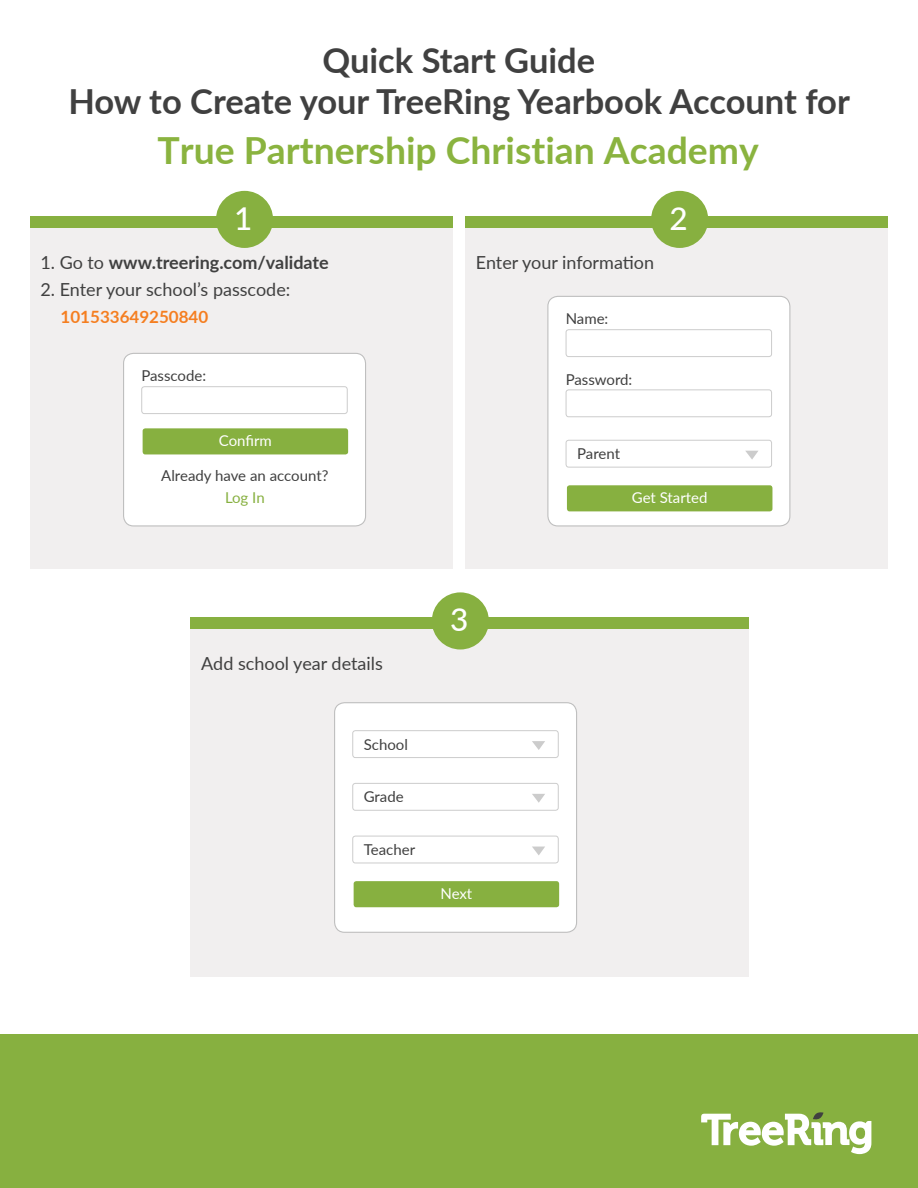
<style>
.page{position:relative;width:918px;height:1188px;background:#fff}
.page>*{position:absolute;margin:0;border:0;box-sizing:border-box;transform-origin:0 0}
.t1{font:700 37.35px "Lato";color:#8ab33f}
.t2{font:700 34.5px/41.4px "Lato";color:#404040;text-align:center}
.t3{font:500 31.5px "Lato";color:#fff}
.t4{font:18px "Lato";color:#404040}
.t5{font:700 18px "Lato";color:#404040}
.t6{font:700 16.95px "Lato";color:#f57e20}
.t7{font:15px "Lato";color:#404040}
.t8{font:15px "Lato";color:#fff}
.t9{font:15px "Lato";color:#87b040}
.s1{font-weight:400}
</style>
<div class="page">
<div style="left:30px;top:226px;width:423px;height:342px;background:#f1efef"></div>
<div style="left:465px;top:226px;width:423px;height:343px;background:#f1efef"></div>
<div style="left:0;top:1035px;width:918px;height:153px;background:#87b040"></div>
<svg style="left:701px;top:1112px;width:170px;height:42px"></svg>
<div style="left:190px;top:622px;width:559px;height:355px;background:#f1efef"></div>
<div style="left:30px;top:216px;width:423px;height:12px;background:#87b040"></div>
<div style="left:190px;top:617px;width:559px;height:12px;background:#87b040"></div>
<div style="left:465px;top:216px;width:423px;height:12px;background:#87b040"></div>
<div style="left:216px;top:191px;width:57px;height:57px;background:#87b040;border-radius:50%"></div>
<div style="left:432px;top:592px;width:57px;height:58px;background:#87b040;border-radius:50%"></div>
<div style="left:651px;top:191px;width:57px;height:57px;background:#87b040;border-radius:50%"></div>
<div style="left:124px;top:353px;width:242px;height:173px;background:#fff;border-radius:10px"></div>
<div style="left:123px;top:353px;width:243px;height:174px;border:1px solid #bfbfbf;border-radius:10px"></div>
<div style="left:548px;top:296px;width:242px;height:230px;background:#fff;border-radius:10px"></div>
<div style="left:547px;top:296px;width:243px;height:231px;border:1px solid #bfbfbf;border-radius:10px"></div>
<div style="left:335px;top:703px;width:242px;height:229px;background:#fff;border-radius:10px"></div>
<div style="left:334px;top:702px;width:243px;height:231px;border:1px solid #bfbfbf;border-radius:10px"></div>
<div style="left:141px;top:386px;width:207px;height:28px;border:1px solid #ccc;border-radius:3px"></div>
<div style="left:143px;top:428px;width:205px;height:26px;background:#87b040;border-radius:3px"></div>
<div style="left:566px;top:329px;width:206px;height:28px;border:1px solid #ccc;border-radius:3px"></div>
<div style="left:566px;top:389px;width:206px;height:28px;border:1px solid #ccc;border-radius:3px"></div>
<div style="left:566px;top:440px;width:206px;height:28px;border:1px solid #ccc;border-radius:3px"></div>
<div style="left:352px;top:836px;width:207px;height:27px;border:1px solid #ccc;border-radius:3px"></div>
<div style="left:352px;top:783px;width:207px;height:28px;border:1px solid #ccc;border-radius:3px"></div>
<div style="left:352px;top:730px;width:207px;height:28px;border:1px solid #ccc;border-radius:3px"></div>
<div style="left:567px;top:485px;width:205px;height:26px;background:#87b040;border-radius:3px"></div>
<div style="left:354px;top:881px;width:205px;height:26px;background:#87b040;border-radius:3px"></div>
<svg style="left:745px;top:451px;width:13px;height:8px"></svg>
<svg style="left:532px;top:847px;width:13px;height:8px"></svg>
<svg style="left:532px;top:794px;width:13px;height:9px"></svg>
<svg style="left:532px;top:741px;width:13px;height:9px"></svg>
<p class="t2" style="left:68px;top:38px;width:783px">Quick Start Guide<br>How to Create your TreeRing Yearbook Account for</p>
<h1 class="t1" style="left:157px;top:123px;width:603px">True Partnership Christian Academy</h1>
<p class="t3" style="left:234px;top:195px;width:20px">1</p>
<p class="t5" style="left:40px;top:249px;width:290px"><span class="s1">1. Go to</span> www.treering.com/validate</p>
<p class="t4" style="left:40px;top:276px;width:251px">2. Enter your school’s passcode:</p>
<p class="t6" style="left:61px;top:304px;width:149px">101533649250840</p>
<p class="t7" style="left:141px;top:365px;width:66px">Passcode:</p>
<p class="t8" style="left:219px;top:430px;width:54px">Confirm</p>
<p class="t7" style="left:161px;top:465px;width:169px">Already have an account?</p>
<p class="t9" style="left:225px;top:487px;width:41px">Log In</p>
<p class="t4" style="left:476px;top:250px;width:180px">Enter your information</p>
<p class="t7" style="left:566px;top:308px;width:44px">Name:</p>
<p class="t3" style="left:669px;top:195px;width:20px">2</p>
<p class="t7" style="left:566px;top:368px;width:68px">Password:</p>
<p class="t7" style="left:577px;top:443px;width:44px">Parent</p>
<p class="t8" style="left:632px;top:487px;width:77px">Get Started</p>
<p class="t4" style="left:201px;top:651px;width:183px">Add school year details</p>
<p class="t7" style="left:364px;top:733px;width:46px">School</p>
<p class="t7" style="left:364px;top:786px;width:41px">Grade</p>
<p class="t7" style="left:364px;top:839px;width:53px">Teacher</p>
<p class="t3" style="left:450px;top:597px;width:20px">3</p>
<p class="t8" style="left:440px;top:883px;width:33px">Next</p>
</div>
